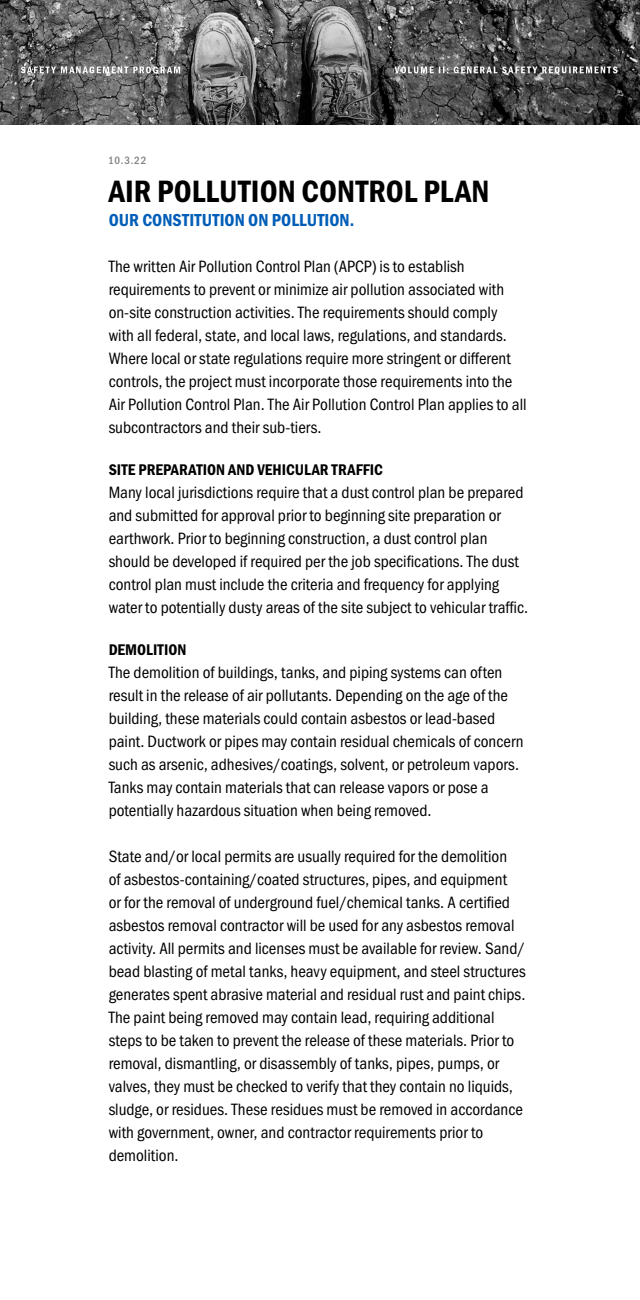
<style>
.page{position:relative;width:640px;height:1300px;background:#fff}
.page>*{position:absolute;margin:0;border:0;box-sizing:border-box;transform-origin:0 0}
.Subhead_1{font:32px "Franklin Gothic URW Con Dem";color:#000}
.Subhead_3{font:18px "Franklin Gothic URW Con Dem";color:#005eb8}
.Body_Copy_-_Intro__L{font:17px/23px "Franklin Gothic URW Cond";color:#000}
.Subhead_4{font:16px "Franklin Gothic URW Con Dem";color:#000}
.t1{font:500 11px "Franklin Gothic URW Cond";color:#808080}
</style>
<div class="page">
<img style="left:0;top:0;width:640px;height:125px">
<p class="t1" style="left:108px;top:153px;width:40px">10.3.22</p>
<p class="Subhead_1" style="left:109px;top:170px;width:382px">AIR POLLUTION CONTROL PLAN</p>
<p class="Subhead_3" style="left:109px;top:208px;width:247px">OUR CONSTITUTION ON POLLUTION.</p>
<p class="Body_Copy_-_Intro__L" style="left:109px;top:253px;width:420px">The written Air Pollution Control Plan (APCP) is to establish requirements to prevent or minimize air pollution associated with on-site construction activities. The requirements should comply with all federal, state, and local laws, regulations, and standards.<br>Where local or state regulations require more stringent or different controls, the project must incorporate those requirements into the Air Pollution Control Plan. The Air Pollution Control Plan applies to all subcontractors and their sub-tiers.</p>
<p class="Subhead_4" style="left:109px;top:459px;width:276px">SITE PREPARATION AND VEHICULAR TRAFFIC</p>
<p class="Body_Copy_-_Intro__L" style="left:109px;top:480px;width:421px">Many local jurisdictions require that a dust control plan be prepared and submitted for approval prior to beginning site preparation or earthwork. Prior to beginning construction, a dust control plan should be developed if required per the job specifications. The dust control plan must include the criteria and frequency for applying water to potentially dusty areas of the site subject to vehicular traffic.</p>
<p class="Subhead_4" style="left:109px;top:639px;width:79px">DEMOLITION</p>
<p class="Body_Copy_-_Intro__L" style="left:109px;top:660px;width:416px">The demolition of buildings, tanks, and piping systems can often result in the release of air pollutants. Depending on the age of the building, these materials could contain asbestos or lead-based paint. Ductwork or pipes may contain residual chemicals of concern such as arsenic, adhesives/coatings, solvent, or petroleum vapors.<br>Tanks may contain materials that can release vapors or pose a potentially hazardous situation when being removed.</p>
<p class="Body_Copy_-_Intro__L" style="left:109px;top:844px;width:419px">State and/or local permits are usually required for the demolition<br>of asbestos-containing/coated structures, pipes, and equipment<br>or for the removal of underground fuel/chemical tanks. A certified asbestos removal contractor will be used for any asbestos removal activity. All permits and licenses must be available for review. Sand/ bead blasting of metal tanks, heavy equipment, and steel structures generates spent abrasive material and residual rust and paint chips.<br>The paint being removed may contain lead, requiring additional steps to be taken to prevent the release of these materials. Prior to removal, dismantling, or disassembly of tanks, pipes, pumps, or valves, they must be checked to verify that they contain no liquids, sludge, or residues. These residues must be removed in accordance with government, owner, and contractor requirements prior to demolition.</p>
</div>
